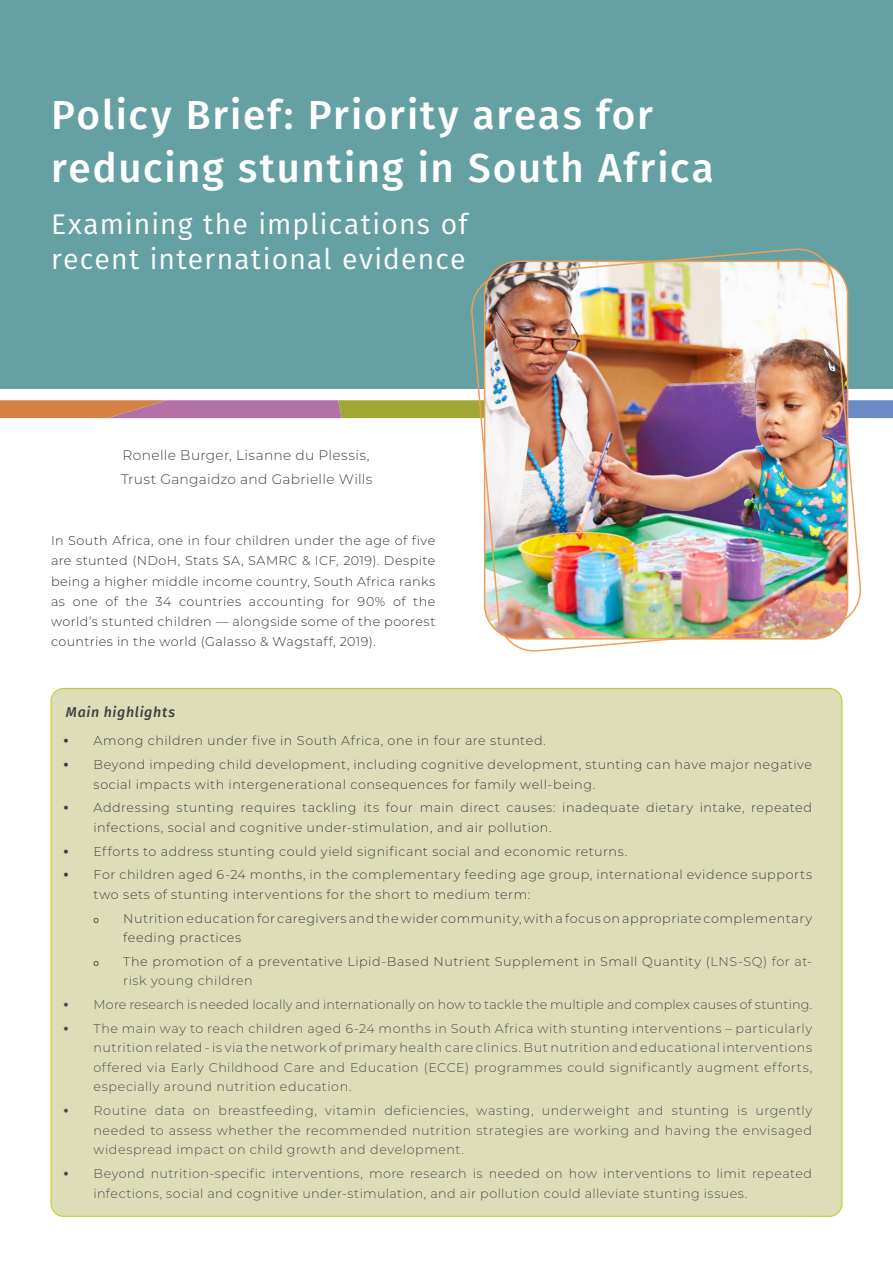
<style>
.page{position:relative;width:893px;height:1263px;background:#fff}
.page>*{position:absolute;margin:0;border:0;box-sizing:border-box;transform-origin:0 0}
.t1{font:500 40.5px/52.5px "Fira Sans";letter-spacing:.045em;color:#fff}
.t2{font:28.5px/34.2px "Fira Sans";letter-spacing:.04em;color:#fff}
.t3{font:italic 500 14.25px "Fira Sans";letter-spacing:.045em;color:#404040}
.t4{font:300 13.8px/24px "Montserrat";letter-spacing:.02em;color:#404040}
.t5{font:300 12.75px/19.5px "Montserrat";letter-spacing:.04em;color:#404040}
.t6{font:300 12.75px/19.5px "Montserrat";letter-spacing:.03em;color:#4d4d4d;text-align:justify}
.t7{font:300 12.75px/20.2px "Montserrat";letter-spacing:.03em;color:#333;text-align:justify}
.t8{font:300 12.75px "Montserrat";letter-spacing:.01em;color:#4d4d4d}
.s1{font-family:"Fira Sans";font-weight:800}
.s2{color:#4d4d4d}
</style>
<div class="page">
<div style="left:0;top:0;width:893px;height:400px;background:#65a0a2"></div>
<div style="left:0;top:389px;width:893px;height:11px;background:#fff"></div>
<svg style="left:0;top:400px;width:893px;height:18px;background:#b48772"></svg>
<img style="left:470px;top:248px;width:392px;height:404px">
<div style="left:51px;top:688px;width:791px;height:528px;background:#dddeb8;border-radius:13px"></div>
<h1 class="t1" style="left:51px;top:87px;width:664px">Policy Brief: Priority areas for reducing stunting in South Africa</h1>
<h2 class="t2" style="left:51px;top:207px;width:419px">Examining the implications of recent international evidence</h2>
<p class="t4" style="left:121px;top:442px;width:253px">Ronelle Burger, Lisanne du Plessis,<br>Trust Gangaidzo and Gabrielle Wills</p>
<p class="t7" style="left:51px;top:530px;width:386px">In South Africa, one in four children under the age of five are stunted (NDoH, Stats SA, SAMRC &amp; ICF, 2019). Despite being a higher middle income country, South Africa ranks as one of the 34 countries accounting for 90% of the world’s stunted children — alongside some of the poorest countries in the world (Galasso &amp; Wagstaff, 2019).</p>
<p class="t3" style="left:66px;top:700px;width:111px">Main highlights</p>
<p class="t5" style="left:64px;top:731px;width:483px"><span class="s1">•</span> Among children under five in South Africa, one in four are stunted.</p>
<p class="t5" style="left:94px;top:754px;width:720px;text-indent:-30px"><span class="s1">•</span> Beyond impeding child development, including cognitive development, stunting can have major negative social impacts with intergenerational consequences for family well-being.</p>
<p class="t5" style="left:94px;top:798px;width:720px;text-indent:-30px"><span class="s1">•</span> Addressing stunting requires tackling its four main direct causes: inadequate dietary intake, repeated infections, social and cognitive under-stimulation, and air pollution.</p>
<p class="t5" style="left:64px;top:841px;width:565px"><span class="s1">•</span> Efforts to address stunting could yield significant social and economic returns.</p>
<p class="t5" style="left:94px;top:865px;width:720px;text-indent:-30px"><span class="s1">•</span> For children aged 6-24 months, in the complementary feeding age group, international evidence supports two sets of stunting interventions for the short to medium term:</p>
<p class="t5" style="left:123px;top:908px;width:690px;text-indent:-30px">□ Nutrition education for caregivers and the wider community, with a focus on appropriate complementary feeding practices</p>
<p class="t5" style="left:123px;top:951px;width:690px;text-indent:-30px">□ The promotion of a preventative Lipid-Based Nutrient Supplement in Small Quantity (<span class="s2">LNS-SQ) for at&shy;risk young children</span></p>
<p class="t8" style="left:64px;top:996px;width:750px"><span class="s1">•</span> More research is needed locally and internationally on how to tackle the multiple and complex causes of stunting.</p>
<p class="t6" style="left:94px;top:1018px;width:720px;text-indent:-30px"><span class="s1">•</span> The main way to reach children aged 6-24 months in South Africa with stunting interventions – particularly nutrition related - is via the network of primary health care clinics. But nutrition and educational interventions offered via Early Childhood Care and Education (ECCE) programmes could significantly augment efforts, especially around nutrition education.</p>
<p class="t6" style="left:94px;top:1100px;width:720px;text-indent:-30px"><span class="s1">•</span> Routine data on breastfeeding, vitamin deficiencies, wasting, underweight and stunting is urgently needed to assess whether the recommended nutrition strategies are working and having the envisaged widespread impact on child growth and development.</p>
<p class="t6" style="left:94px;top:1163px;width:720px;line-height:20.2px;text-indent:-30px"><span class="s1">•</span> Beyond nutrition-specific interventions, more research is needed on how interventions to limit repeated infections, social and cognitive under-stimulation, and air pollution could alleviate stunting issues.</p>
</div>
